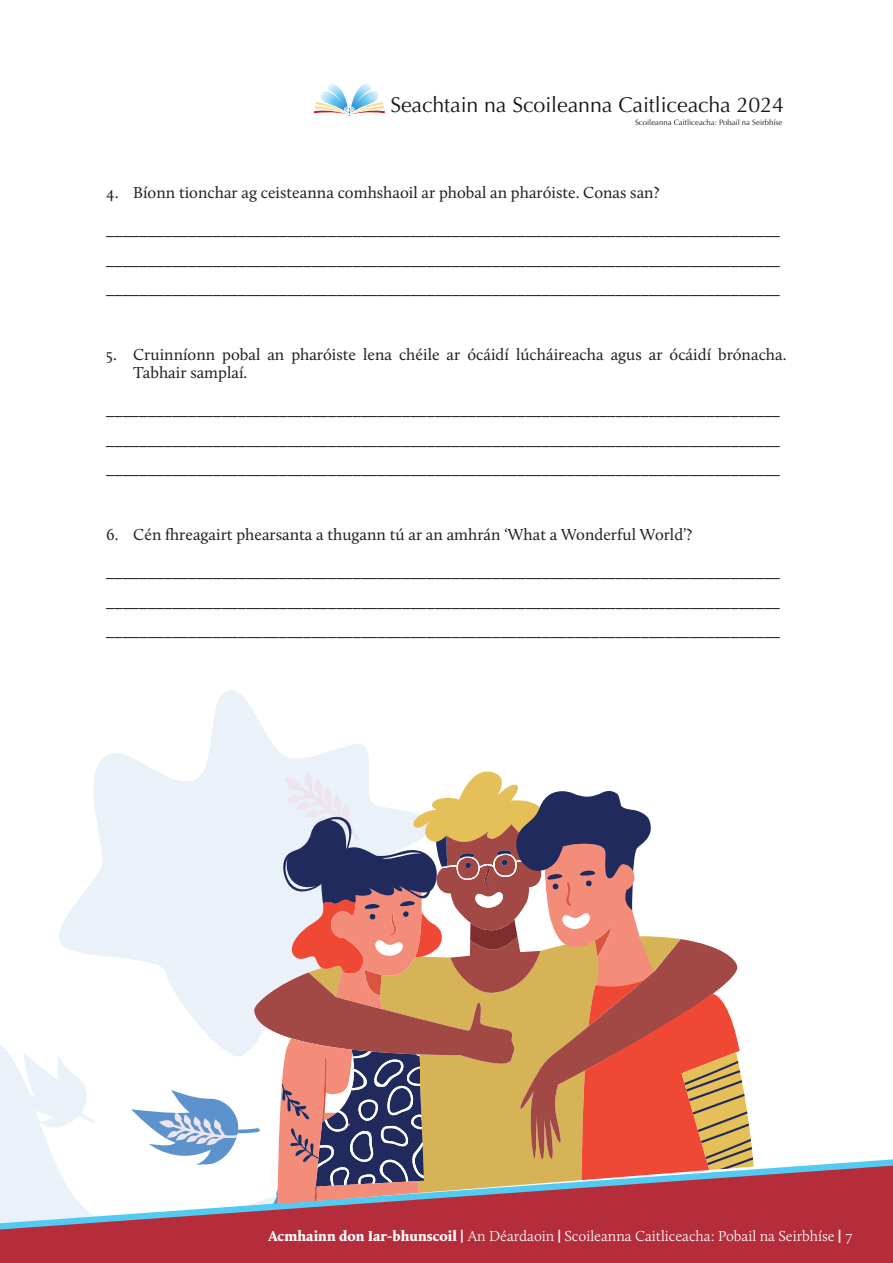
<style>
.page{position:relative;width:893px;height:1263px;background:#fff}
.page>*{position:absolute;margin:0;border:0;box-sizing:border-box;transform-origin:0 0}
.t1{font:21.45px "Optima";letter-spacing:-.005em;color:#19191d}
.t2{font:16.5px/29.8px "Calibri";color:#231f20;text-align:justify}
.t3{font:16.5px/18px "Calluna";color:#231f20}
.t4{font:300 15px "Calluna";color:#fff}
.t5{font:7.8px "Optima";color:#19191d}
.s1{font-weight:900}
.s2{font-family:"Karmina";font-weight:700}
</style>
<div class="page">
<svg style="left:0;top:1045px;width:53px;height:114px;fill:#eaf1f9"></svg>
<svg style="left:50px;top:690px;width:319px;height:362px"></svg>
<svg style="left:18px;top:1052px;width:77px;height:78px"></svg>
<svg style="left:0;top:1165px;width:893px;height:98px;background:#ba4b59"></svg>
<svg style="left:314px;top:83px;width:71px;height:33px"></svg>
<svg style="left:131px;top:768px;width:623px;height:452px"></svg>
<h1 class="t1" style="left:390px;top:93px;width:395px">Seachtain na Scoileanna Caitliceacha 2024</h1>
<p class="t5" style="left:635px;top:117px;width:149px">Scoileanna Caitliceacha: Pobail na Seirbhíse</p>
<p class="t3" style="left:106px;top:183px;width:555px">4. Bíonn tionchar ag ceisteanna comhshaoil ar phobal an pharóiste. Conas san?</p>
<p class="t2" style="left:106px;top:213px;width:675px">__________________________________________________________________________________ __________________________________________________________________________________ __________________________________________________________________________________</p>
<p class="t3" style="left:133px;top:345px;width:655px;text-indent:-27px">5. Cruinníonn pobal an pharóiste lena chéile ar ócáidí lúcháireacha agus ar ócáidí brónacha.<br>Tabhair samplaí.</p>
<p class="t2" style="left:106px;top:393px;width:675px">__________________________________________________________________________________ __________________________________________________________________________________ __________________________________________________________________________________</p>
<p class="t3" style="left:106px;top:525px;width:587px">6. Cén fhreagairt phearsanta a thugann tú ar an amhrán ‘What a Wonderful World’?</p>
<p class="t2" style="left:106px;top:555px;width:675px">__________________________________________________________________________________ __________________________________________________________________________________ __________________________________________________________________________________</p>
<p class="t4" style="left:268px;top:1227px;width:586px"><span class="s1">Acmhainn don Iar-bhunscoil</span> <span class="s2">|</span> An Déardaoin <span class="s2">|</span> Scoileanna Caitliceacha: Pobail na Seirbhíse <span class="s2">|</span> 7</p>
</div>
